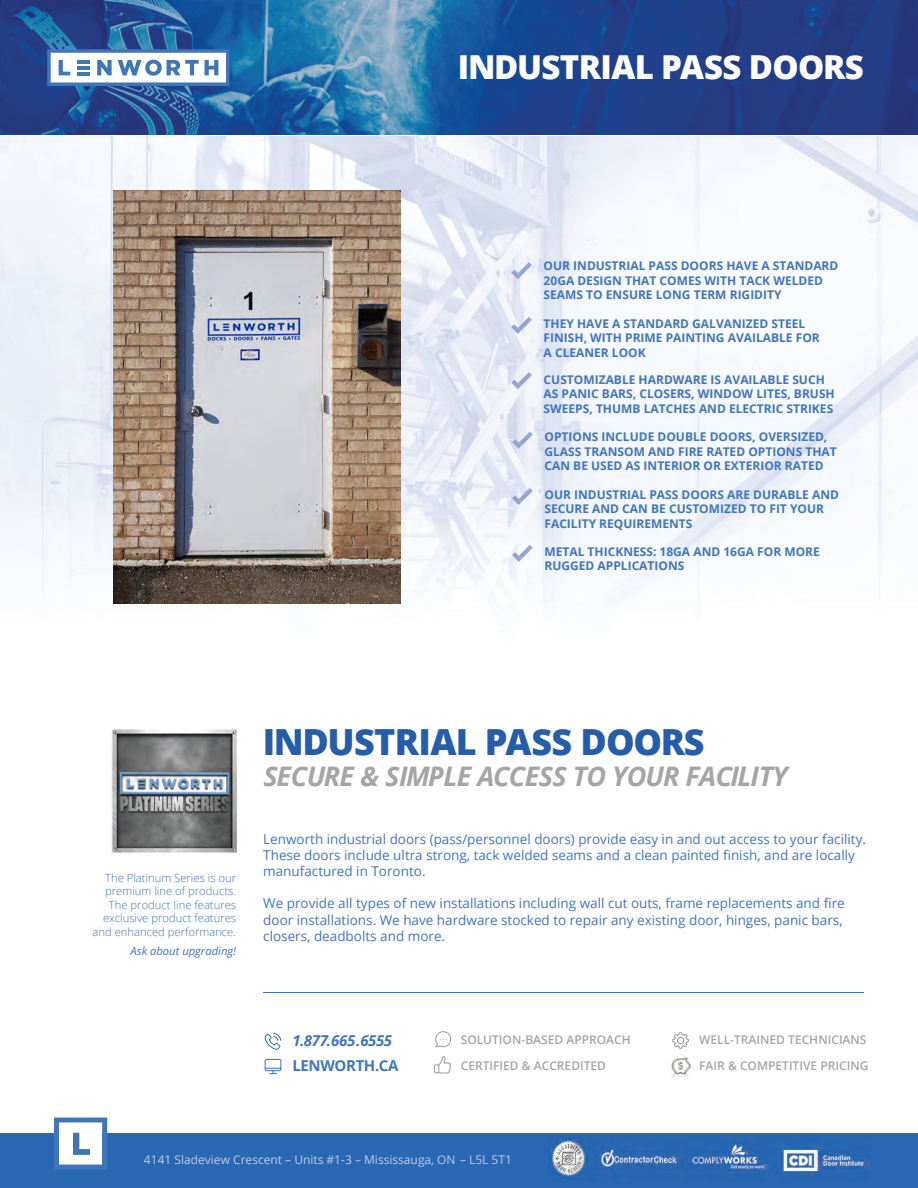
<style>
.page{position:relative;width:918px;height:1188px;background:#fff}
.page>*{position:absolute;margin:0;border:0;box-sizing:border-box;transform-origin:0 0}
.t1{font:800 36px "Open Sans";letter-spacing:-.02em;color:#255daa}
.t2{font:800 33px "Open Sans";letter-spacing:-.02em;color:#fff}
.t3{font:italic 700 27px "Open Sans";letter-spacing:-.02em;color:#a4a5a4}
.t4{font:italic 700 15px "Open Sans";letter-spacing:-.025em;color:#4175bb}
.t5{font:700 15px "Open Sans";letter-spacing:-.025em;color:#4175bb}
.t6{font:13.5px/16.2px "Open Sans";color:#4175bb}
.t7{font:700 12px/14.4px "Open Sans";color:#4175bb}
.t8{font:600 12px/25.5px "Open Sans";color:#a3a5a3}
.t9{font:12px "Open Sans";color:#c3cbe6}
.t10{font:300 11.25px/13.5px "Open Sans";color:#4175bb;text-align:right}
.t11{font:italic 11.25px "Open Sans";color:#4175bb}
</style>
<div class="page">
<hr style="left:263px;top:993px;width:600px;height:1px;background:#4175bb">
<img style="left:111px;top:729px;width:127px;height:125px">
<div style="left:0;top:1133px;width:918px;height:55px;background:#2968b3"></div>
<svg style="left:54px;top:1118px;width:53px;height:52px"></svg>
<img style="left:550px;top:1138px;width:319px;height:41px">
<svg style="left:434px;top:1056px;width:17px;height:18px"></svg>
<svg style="left:265px;top:1033px;width:16px;height:17px"></svg>
<svg style="left:265px;top:1059px;width:16px;height:15px"></svg>
<svg style="left:435px;top:1031px;width:16px;height:16px"></svg>
<svg style="left:672px;top:1032px;width:17px;height:17px"></svg>
<img style="left:672px;top:1057px;width:20px;height:19px">
<img style="left:0;top:0;width:918px;height:604px">
<svg style="left:47px;top:49px;width:182px;height:37px"></svg>
<img style="left:515px;top:262px;width:17px;height:17px">
<svg style="left:511px;top:270px;width:10px;height:9px"></svg>
<img style="left:515px;top:317px;width:17px;height:17px">
<svg style="left:511px;top:324px;width:10px;height:10px"></svg>
<img style="left:515px;top:372px;width:17px;height:17px">
<svg style="left:511px;top:380px;width:10px;height:9px"></svg>
<img style="left:516px;top:432px;width:17px;height:17px">
<svg style="left:512px;top:439px;width:10px;height:10px"></svg>
<img style="left:516px;top:488px;width:17px;height:17px">
<svg style="left:512px;top:495px;width:10px;height:10px"></svg>
<img style="left:516px;top:545px;width:17px;height:17px">
<svg style="left:512px;top:552px;width:10px;height:10px"></svg>
<img style="left:113px;top:190px;width:287px;height:413px">
<h2 class="t2" style="left:458px;top:42px;width:408px">INDUSTRIAL PASS DOORS</h2>
<p class="t7" style="left:544px;top:258px;width:296px">OUR INDUSTRIAL PASS DOORS HAVE A STANDARD<br>20GA DESIGN THAT COMES WITH TACK WELDED<br>SEAMS TO ENSURE LONG TERM RIGIDITY</p>
<p class="t7" style="left:544px;top:316px;width:278px">THEY HAVE A STANDARD GALVANIZED STEEL<br>FINISH, WITH PRIME PAINTING AVAILABLE FOR<br>A CLEANER LOOK</p>
<p class="t7" style="left:544px;top:372px;width:293px">CUSTOMIZABLE HARDWARE IS AVAILABLE SUCH<br>AS PANIC BARS, CLOSERS, WINDOW LITES, BRUSH<br>SWEEPS, THUMB LATCHES AND ELECTRIC STRIKES</p>
<p class="t7" style="left:545px;top:429px;width:294px">OPTIONS INCLUDE DOUBLE DOORS, OVERSIZED,<br>GLASS TRANSOM AND FIRE RATED OPTIONS THAT<br>CAN BE USED AS INTERIOR OR EXTERIOR RATED</p>
<p class="t7" style="left:544px;top:487px;width:296px">OUR INDUSTRIAL PASS DOORS ARE DURABLE AND<br>SECURE AND CAN BE CUSTOMIZED TO FIT YOUR<br>FACILITY REQUIREMENTS</p>
<p class="t7" style="left:544px;top:544px;width:277px">METAL THICKNESS: 18GA AND 16GA FOR MORE<br>RUGGED APPLICATIONS</p>
<h1 class="t1" style="left:263px;top:715px;width:443px">INDUSTRIAL PASS DOORS</h1>
<p class="t10" style="left:92px;top:871px;width:145px">The Platinum Series is our premium line of products.<br>The product line features exclusive product features and enhanced performance.</p>
<p class="t11" style="left:131px;top:944px;width:107px">Ask about upgrading!</p>
<h3 class="t3" style="left:263px;top:758px;width:526px">SECURE &amp; SIMPLE ACCESS TO YOUR FACILITY</h3>
<p class="t6" style="left:263px;top:830px;width:604px">Lenworth industrial doors (pass/personnel doors) provide easy in and out access to your facility.<br>These doors include ultra strong, tack welded seams and a clean painted finish, and are locally manufactured in Toronto.</p>
<p class="t6" style="left:263px;top:895px;width:583px">We provide all types of new installations including wall cut outs, frame replacements and fire door installations. We have hardware stocked to repair any existing door, hinges, panic bars, closers, deadbolts and more.</p>
<p class="t4" style="left:292px;top:1030px;width:101px">1.877.665.6555</p>
<p class="t5" style="left:292px;top:1055px;width:108px">LENWORTH.CA</p>
<p class="t8" style="left:461px;top:1027px;width:172px">SOLUTION-BASED APPROACH<br>CERTIFIED &amp; ACCREDITED</p>
<p class="t8" style="left:699px;top:1027px;width:171px">WELL-TRAINED TECHNICIANS<br>FAIR &amp; COMPETITIVE PRICING</p>
<p class="t9" style="left:144px;top:1151px;width:369px">4141 Sladeview Crescent – Units #1-3 – Mississauga, ON – L5L 5T1</p>
</div>
